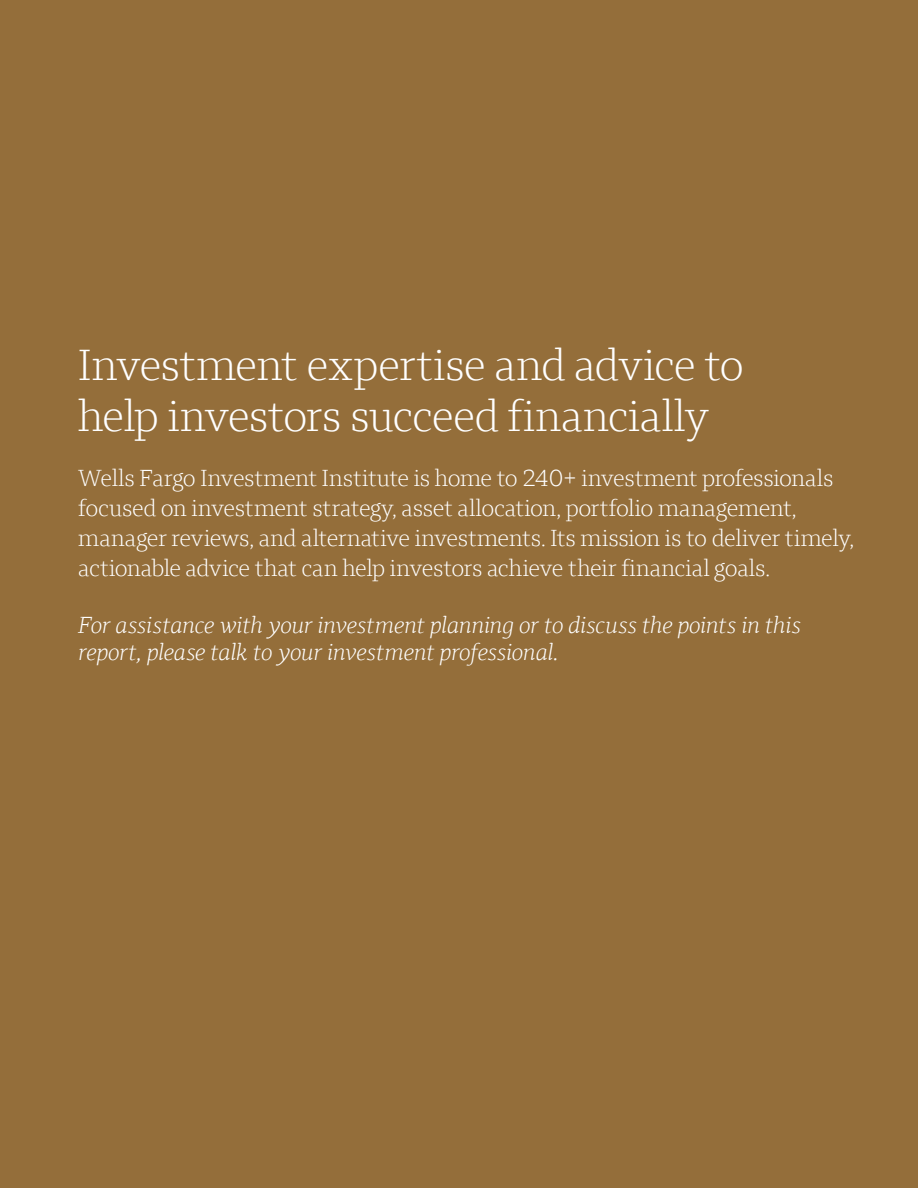
<style>
.page{position:relative;width:918px;height:1188px;background:#946e3a}
.page>*{position:absolute;margin:0;border:0;box-sizing:border-box;transform-origin:0 0}
.t1{font:300 45px/51px "Wells Fargo Serif";letter-spacing:-.015em;color:#fff}
.t2{font:300 24px/30px "Wells Fargo Serif";letter-spacing:-.015em;color:#fff}
.t3{font:italic 300 24px/27px "Wells Fargo Serif";letter-spacing:-.015em;color:#fff;scale:.96 1}
</style>
<div class="page">
<h1 class="t1" style="left:78px;top:339px;width:667px">Investment expertise and advice to help investors succeed financially</h1>
<p class="t2" style="left:78px;top:463px;width:777px">Wells Fargo Investment Institute is home to 240+ investment professionals focused on investment strategy, asset allocation, portfolio management, manager reviews, and alternative investments. Its mission is to deliver timely, actionable advice that can help investors achieve their financial goals.</p>
<p class="t3" style="left:78px;top:612px;width:754px">For assistance with your investment planning or to discuss the points in this report, please talk to your investment professional.</p>
</div>
